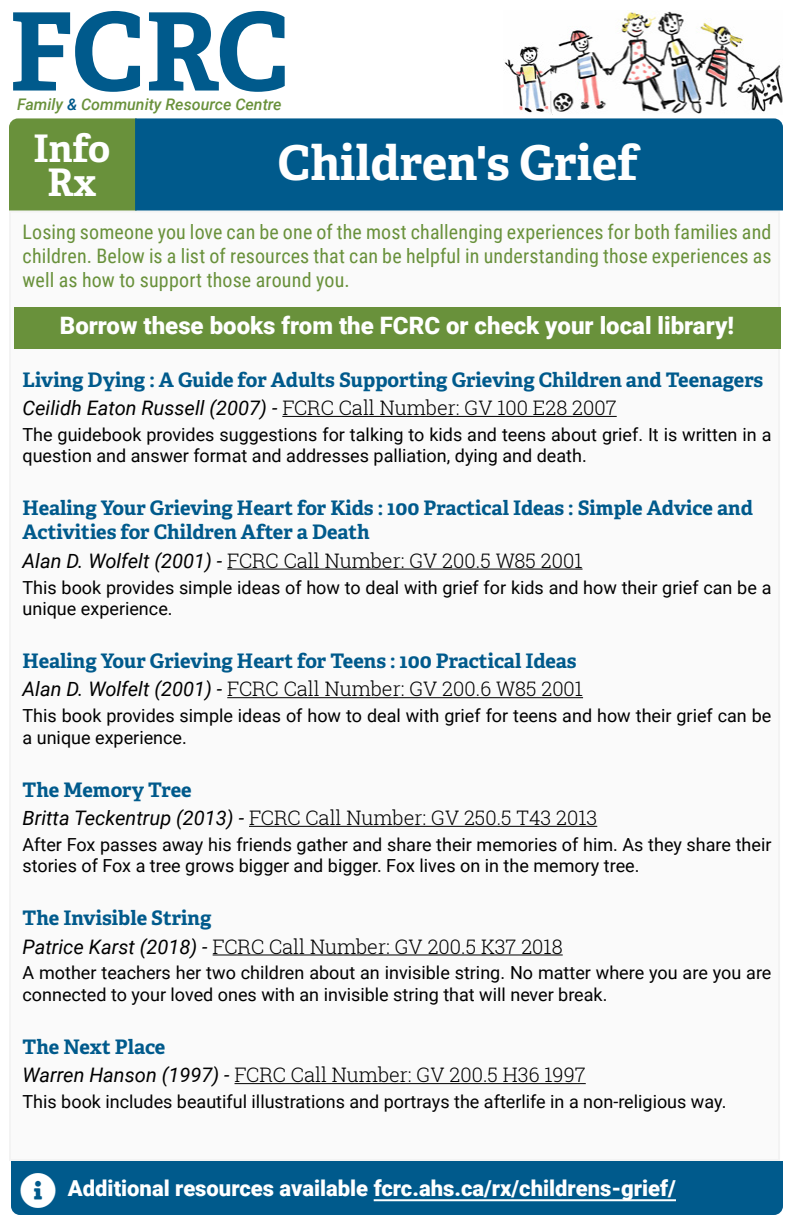
<style>
.page{position:relative;width:792px;height:1224px;background:#fff}
.page>*{position:absolute;margin:0;border:0;box-sizing:border-box;transform-origin:0 0}
.t1{font:700 108px "Adelle Basic";color:#005a8c}
.t2{font:700 48px "Adelle Basic";color:#fff}
.t3{font:700 38px/34px "Adelle Basic";color:#fff;text-align:center}
.t4{font:900 24px "Roboto";color:#fff}
.t5{font:900 22px "Roboto";color:#fff}
.t6{font:300 20px "Roboto Slab";color:#000}
.t7{font:700 20px/24px "Adelle Basic";color:#005a8c}
.t8{font:20px/24px "Roboto Condensed";letter-spacing:.01em;color:#69913b;text-align:justify}
.t9{font:18px/21.6px "Roboto";color:#000}
.t10{font:italic 500 16px "Roboto";color:#69913b}
.s1{color:#005a8c}
.s2{font-family:"Roboto";font-weight:400;font-style:italic}
</style>
<div class="page">
<img style="left:504px;top:11px;width:279px;height:103px">
<div style="left:10px;top:212px;width:769px;height:948px;background:#fafafa"></div>
<div style="left:9px;top:118px;width:126px;height:93px;background:#69913b"></div>
<div style="left:135px;top:118px;width:648px;height:93px;background:#005a8c"></div>
<div style="left:14px;top:307px;width:766px;height:42px;background:#69913b"></div>
<hr style="left:282px;top:416px;width:335px;height:1px;background:#000">
<hr style="left:227px;top:569px;width:356px;height:1px;background:#000">
<hr style="left:227px;top:697px;width:356px;height:1px;background:#000">
<hr style="left:249px;top:826px;width:348px;height:1px;background:#000">
<hr style="left:213px;top:954px;width:350px;height:1px;background:#000">
<hr style="left:235px;top:1083px;width:351px;height:1px;background:#000">
<div style="left:11px;top:1161px;width:772px;height:54px;background:#005a8c"></div>
<h1 class="t1" style="left:9px;top:-17px;width:282px">FCRC</h1>
<p class="t10" style="left:17px;top:93px;width:266px">Family <span class="s1">&amp;</span> Community Resource Centre</p>
<h3 class="t3" style="left:34px;top:132px;width:78px">Info<br>Rx</h3>
<h2 class="t2" style="left:278px;top:132px;width:362px">Children's Grief</h2>
<p class="t8" style="left:23px;top:219px;width:750px">Losing someone you love can be one of the most challenging experiences for both families and children. Below is a list of resources that can be helpful in understanding those experiences as well as how to support those around you.</p>
<h3 class="t4" style="left:60px;top:308px;width:676px">Borrow these books from the FCRC or check your local library!</h3>
<p class="t7" style="left:23px;top:368px;width:742px">Living Dying : A Guide for Adults Supporting Grieving Children and Teenagers</p>
<p class="t6" style="left:23px;top:394px;width:596px"><span class="s2">Ceilidh Eaton Russell (2007) -</span> FCRC Call Number: GV 100 E28 2007</p>
<p class="t9" style="left:23px;top:423px;width:750px">The guidebook provides suggestions for talking to kids and teens about grief. It is written in a question and answer format and addresses palliation, dying and death.</p>
<p class="t7" style="left:23px;top:496px;width:732px">Healing Your Grieving Heart for Kids : 100 Practical Ideas : Simple Advice and<br>Activities for Children After a Death</p>
<p class="t6" style="left:23px;top:547px;width:561px"><span class="s2">Alan D. Wolfelt (2001) -</span> FCRC Call Number: GV 200.5 W85 2001</p>
<p class="t9" style="left:23px;top:576px;width:750px">This book provides simple ideas of how to deal with grief for kids and how their grief can be a unique experience.</p>
<p class="t7" style="left:23px;top:649px;width:556px">Healing Your Grieving Heart for Teens : 100 Practical Ideas</p>
<p class="t6" style="left:23px;top:675px;width:562px"><span class="s2">Alan D. Wolfelt (2001) -</span> FCRC Call Number: GV 200.6 W85 2001</p>
<p class="t9" style="left:23px;top:704px;width:750px">This book provides simple ideas of how to deal with grief for teens and how their grief can be a unique experience.</p>
<p class="t7" style="left:23px;top:778px;width:171px">The Memory Tree</p>
<p class="t6" style="left:23px;top:804px;width:576px"><span class="s2">Britta Teckentrup (2013) -</span> FCRC Call Number: GV 250.5 T43 2013</p>
<p class="t9" style="left:23px;top:833px;width:750px">After Fox passes away his friends gather and share their memories of him. As they share their stories of Fox a tree grows bigger and bigger. Fox lives on in the memory tree.</p>
<p class="t7" style="left:23px;top:906px;width:190px">The Invisible String</p>
<p class="t6" style="left:23px;top:933px;width:542px"><span class="s2">Patrice Karst (2018) -</span> FCRC Call Number: GV 200.5 K37 2018</p>
<p class="t9" style="left:23px;top:962px;width:750px">A mother teachers her two children about an invisible string. No matter where you are you are connected to your loved ones with an invisible string that will never break.</p>
<p class="t7" style="left:23px;top:1035px;width:144px">The Next Place</p>
<p class="t6" style="left:23px;top:1061px;width:565px"><span class="s2">Warren Hanson (1997) -</span> FCRC Call Number: GV 200.5 H36 1997</p>
<p class="t9" style="left:23px;top:1090px;width:705px">This book includes beautiful illustrations and portrays the afterlife in a non-religious way.</p>
<p class="t5" style="left:68px;top:1173px;width:610px">Additional resources available fcrc.ahs.ca/rx/childrens-grief/</p>
</div>
